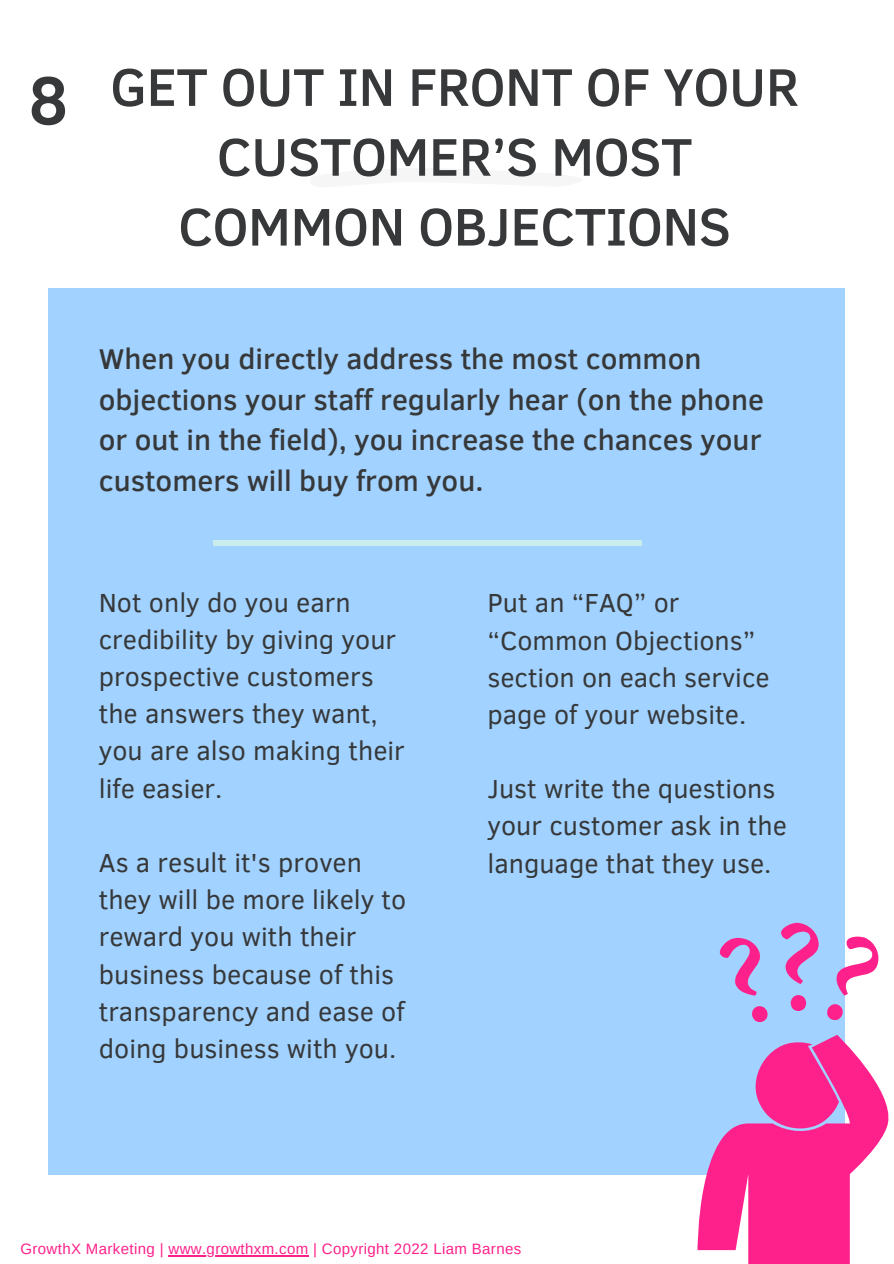
<style>
.page{position:relative;width:894px;height:1264px;background:#fff}
.page>*{position:absolute;margin:0;border:0;box-sizing:border-box;transform-origin:0 0}
.t1{font:600 63.45px "Poppins";color:#363839}
.t2{font:500 54px/69.8px "Clear Sans";letter-spacing:-.01em;color:#363839;text-align:center}
.t3{font:500 29.25px/40.5px "Clear Sans";color:#363839}
.t4{font:26.85px/37.2px "Clear Sans";color:#363839}
.t5{font:15px "Arimo";letter-spacing:.025em;color:#fe218b}
</style>
<div class="page">
<div style="left:48px;top:288px;width:796px;height:886px;background:#a2d2ff"></div>
<div style="left:213px;top:540px;width:428px;height:5px;background:#c9edea"></div>
<svg style="left:697px;top:1034px;width:192px;height:229px"></svg>
<svg style="left:719px;top:922px;width:159px;height:100px"></svg>
<hr style="left:168px;top:1255px;width:140px;height:1px;background:#fe218b">
<p class="t1" style="left:28px;top:65px;width:42px">8</p>
<p class="t2" style="left:110px;top:49px;width:690px">GET OUT IN FRONT OF YOUR<br>CUSTOMER’S MOST<br>COMMON OBJECTIONS</p>
<p class="t3" style="left:99px;top:337px;width:666px">When you directly address the most common objections your staff regularly hear (on the phone or out in the field), you increase the chances your customers will buy from you.</p>
<p class="t4" style="left:99px;top:582px;width:307px">Not only do you earn credibility by giving your prospective customers the answers they want, you are also making their life easier.</p>
<p class="t4" style="left:99px;top:842px;width:309px">As a result it's proven they will be more likely to reward you with their business because of this transparency and ease of doing business with you.</p>
<p class="t4" style="left:487px;top:583px;width:284px">Put an “FAQ” or “Common Objections” section on each service page of your website.</p>
<p class="t4" style="left:487px;top:769px;width:301px">Just write the questions your customer ask in the language that they use.</p>
<p class="t5" style="left:20px;top:1240px;width:502px">GrowthX Marketing | www.growthxm.com | Copyright 2022 Liam Barnes</p>
</div>
